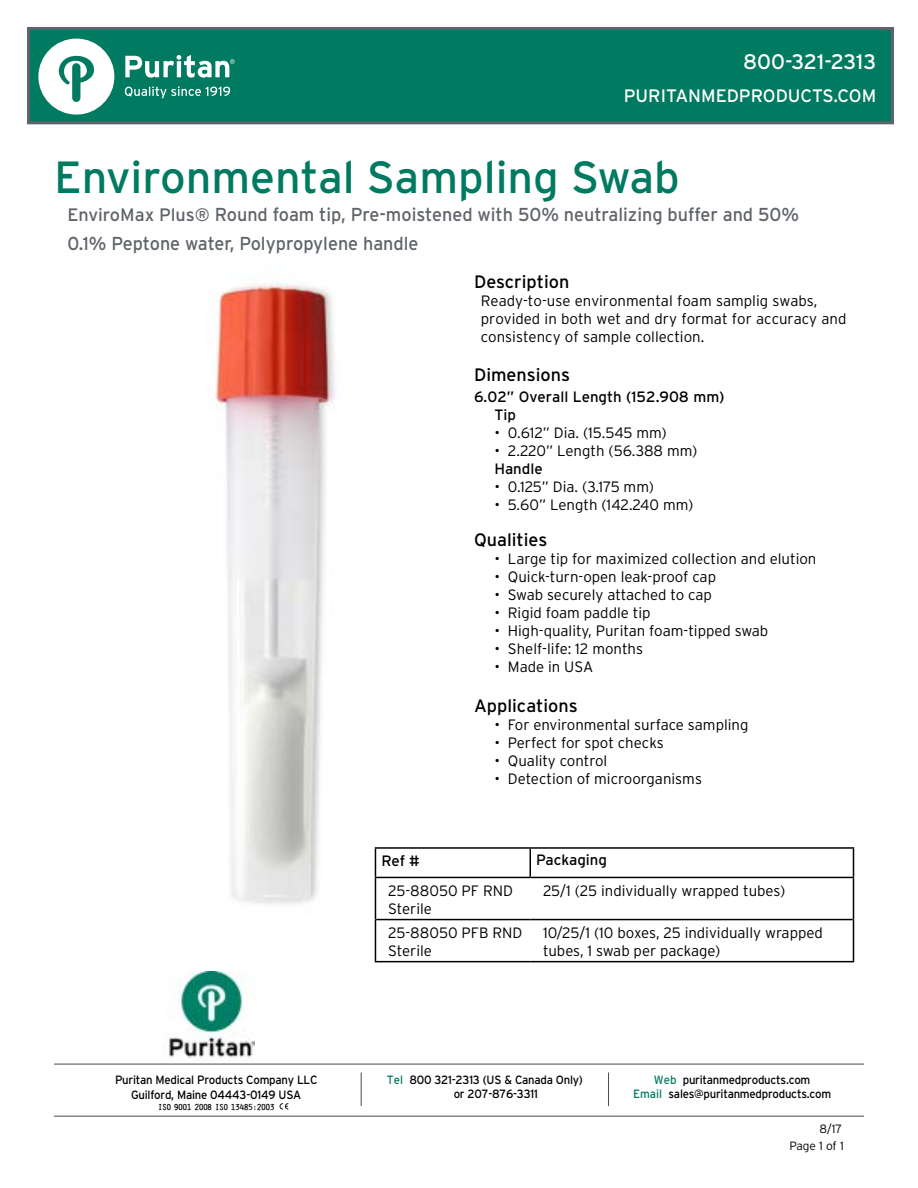
<style>
.page{position:relative;width:918px;height:1188px;background:#fff}
.page>*{position:absolute;margin:0;border:0;box-sizing:border-box;transform-origin:0 0}
.t1{font:45px "Interstate";color:#007a60}
.t2{font:21px "Interstate";color:#fff}
.t3{font:18.75px/28.5px "Interstate";color:#5f636a;scale:.96 1}
.t4{font:18px "Interstate";color:#000}
.t5{font:18px "Interstate";color:#fff}
.t6{font:300 15px/18px "Interstate";color:#000}
.t7{font:15px/18px "Interstate";color:#000}
.t8{font:12px/14.4px "Interstate";letter-spacing:-.02em;color:#000;text-align:center;scale:.95 1}
.t9{font:300 12px/17.5px "Interstate";color:#000;text-align:right}
.t10{font:9px "Pure Capital";color:#000}
.s1{font-size:18px}
.s2{color:#007a60}
</style>
<div class="page">
<img style="left:164px;top:972px;width:91px;height:86px">
<hr style="left:54px;top:1064px;width:810px;height:1px;background:#515153">
<hr style="left:361px;top:1073px;width:1px;height:33px;background:#515153">
<hr style="left:608px;top:1073px;width:1px;height:33px;background:#515153">
<hr style="left:54px;top:1116px;width:810px;height:1px;background:#515153">
<div style="left:27px;top:27px;width:867px;height:97px;background:#007a60;border:3px solid #5f636a"></div>
<svg style="left:38px;top:39px;width:76px;height:76px"></svg>
<svg style="left:125px;top:86px;width:105px;height:12px"></svg>
<svg style="left:125px;top:55px;width:110px;height:23px"></svg>
<svg style="left:280px;top:1103px;width:8px;height:7px"></svg>
<img style="left:215px;top:280px;width:120px;height:624px">
<hr style="left:375px;top:878px;width:1px;height:42px;background:#000">
<hr style="left:853px;top:878px;width:1px;height:42px;background:#000">
<hr style="left:375px;top:920px;width:1px;height:41px;background:#000">
<hr style="left:853px;top:920px;width:1px;height:41px;background:#000">
<hr style="left:376px;top:919px;width:154px;height:1px;background:#000">
<hr style="left:375px;top:961px;width:155px;height:1px;background:#000">
<hr style="left:530px;top:919px;width:323px;height:1px;background:#000">
<hr style="left:530px;top:961px;width:324px;height:1px;background:#000">
<hr style="left:375px;top:847px;width:155px;height:2px;background:#000">
<svg style="left:375px;top:849px;width:1px;height:28px"></svg>
<hr style="left:530px;top:847px;width:324px;height:2px;background:#000">
<svg style="left:530px;top:849px;width:1px;height:28px"></svg>
<svg style="left:853px;top:849px;width:1px;height:28px"></svg>
<hr style="left:375px;top:877px;width:155px;height:1px;background:#000">
<hr style="left:530px;top:877px;width:324px;height:1px;background:#000">
<h2 class="t2" style="left:743px;top:50px;width:135px">800-321-2313</h2>
<p class="t5" style="left:624px;top:86px;width:254px">PURITANMEDPRODUCTS.COM</p>
<h1 class="t1" style="left:54px;top:152px;width:627px">Environmental Sampling Swab</h1>
<p class="t3" style="left:68px;top:200px;width:764px"><span class="s1">EnviroMax Plus®</span> Round foam tip, Pre-moistened with 50% neutralizing buffer and 50%<br>0.1% Peptone water, Polypropylene handle</p>
<p class="t4" style="left:474px;top:271px;width:97px">Description</p>
<p class="t6" style="left:481px;top:291px;width:367px">Ready-to-use environmental foam samplig swabs, provided in both wet and dry format for accuracy and consistency of sample collection.</p>
<p class="t4" style="left:474px;top:365px;width:97px">Dimensions</p>
<p class="t7" style="left:494px;top:388px;width:232px;text-indent:-20px">6.02” Overall Length (152.908 mm)<br>Tip</p>
<p class="t6" style="left:494px;top:424px;width:174px">• 0.612” Dia. (15.545 mm)</p>
<p class="t6" style="left:494px;top:442px;width:204px">• 2.220” Length (56.388 mm)</p>
<p class="t7" style="left:494px;top:460px;width:50px">Handle</p>
<p class="t6" style="left:494px;top:478px;width:161px">• 0.125” Dia. (3.175 mm)</p>
<p class="t6" style="left:494px;top:496px;width:200px">• 5.60” Length (142.240 mm)</p>
<p class="t4" style="left:474px;top:530px;width:75px">Qualities</p>
<p class="t6" style="left:494px;top:550px;width:324px">• Large tip for maximized collection and elution</p>
<p class="t6" style="left:494px;top:568px;width:223px">• Quick-turn-open leak-proof cap</p>
<p class="t6" style="left:494px;top:586px;width:219px">• Swab securely attached to cap</p>
<p class="t6" style="left:494px;top:604px;width:158px">• Rigid foam paddle tip</p>
<p class="t6" style="left:494px;top:622px;width:276px">• High-quality, Puritan foam-tipped swab</p>
<p class="t6" style="left:494px;top:640px;width:150px">• Shelf-life: 12 months</p>
<p class="t6" style="left:494px;top:658px;width:100px">• Made in USA</p>
<p class="t4" style="left:474px;top:696px;width:105px">Applications</p>
<p class="t6" style="left:494px;top:716px;width:256px">• For environmental surface sampling</p>
<p class="t6" style="left:494px;top:734px;width:171px">• Perfect for spot checks</p>
<p class="t6" style="left:494px;top:752px;width:114px">• Quality control</p>
<p class="t6" style="left:494px;top:770px;width:209px">• Detection of microorganisms</p>
<p class="t8" style="left:115px;top:1073px;width:215px">Puritan Medical Products Company LLC<br>Guilford, Maine 04443-0149 USA</p>
<p class="t10" style="left:158px;top:1102px;width:118px">ISO 9001 2008 ISO 13485:2003</p>
<p class="t7" style="left:381px;top:852px;width:40px">Ref #</p>
<p class="t7" style="left:536px;top:851px;width:72px">Packaging</p>
<p class="t6" style="left:388px;top:881px;width:126px">25-88050 PF RND<br>Sterile</p>
<p class="t6" style="left:543px;top:881px;width:244px">25/1 (25 individually wrapped tubes)</p>
<p class="t6" style="left:388px;top:923px;width:136px">25-88050 PFB RND<br>Sterile</p>
<p class="t6" style="left:543px;top:923px;width:281px">10/25/1 (10 boxes, 25 individually wrapped tubes, 1 swab per package)</p>
<p class="t8" style="left:454px;top:1072px;width:138px;text-align:left;text-indent:-67px"><span class="s2">Tel</span> 800 321-2313 (US &amp; Canada Only) or 207-876-3311</p>
<p class="t8" style="left:633px;top:1072px;width:210px"><span class="s2">Web</span> puritanmedproducts.com<br><span class="s2">Email</span> sales@puritanmedproducts.com</p>
<p class="t9" style="left:789px;top:1120px;width:56px">8/17<br>Page 1 of 1</p>
</div>
